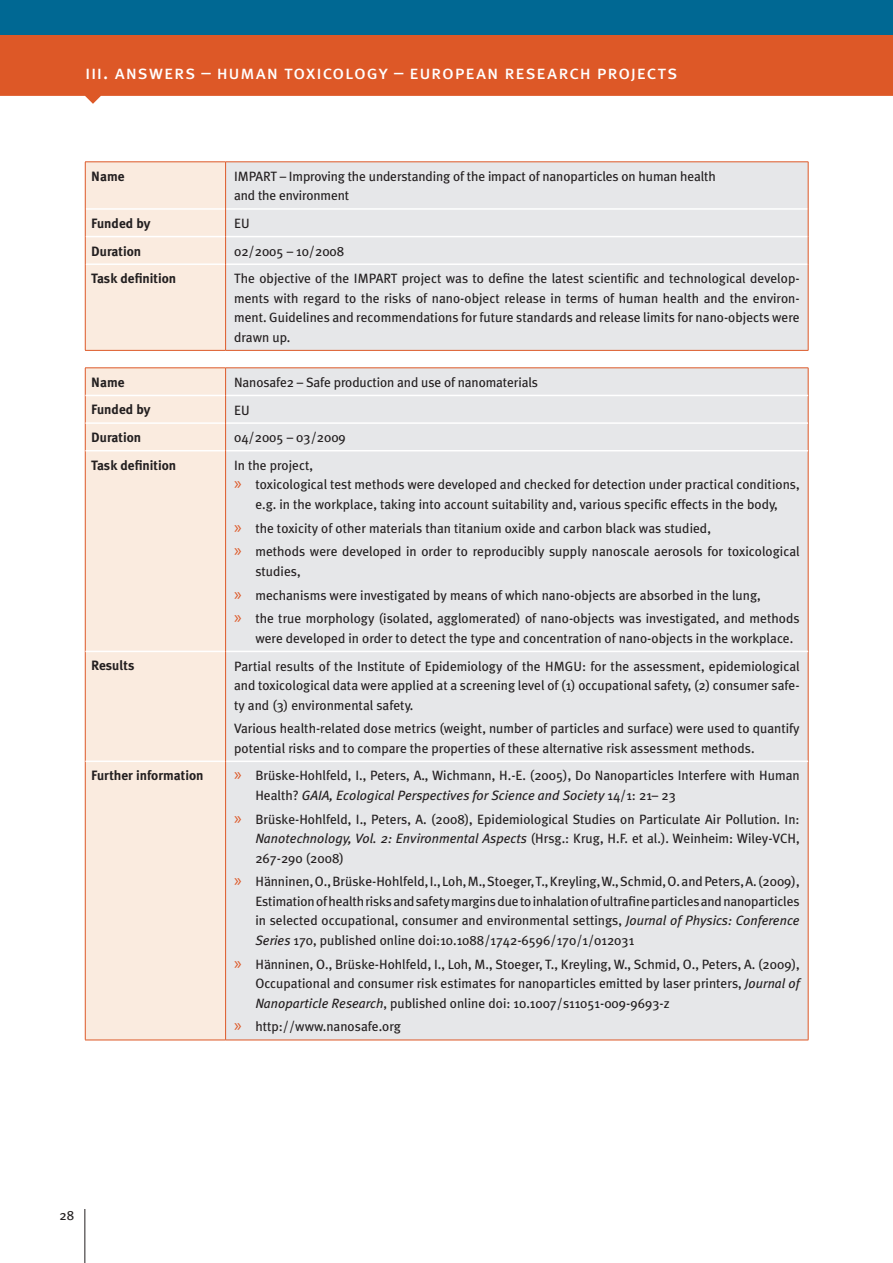
<style>
.page{position:relative;width:893px;height:1263px;background:#fff}
.page>*{position:absolute;margin:0;border:0;box-sizing:border-box;transform-origin:0 0}
.t1{font:19.5px "Meta Plus Book Caps";letter-spacing:.035em;color:#fff}
.t2{font:13.5px/19.5px "Meta Plus";color:#231f20}
.t3{font:700 13.5px "Meta Plus";color:#231f20}
.s1{font-family:"Myriad Pro";font-size:18px;color:#dd5827}
.s2{font-style:italic}
</style>
<div class="page">
<hr style="left:85px;top:1209px;width:1px;height:54px;background:#231f20">
<svg style="left:0;top:34px;width:893px;height:70px;fill:#dd5827"></svg>
<div style="left:0;top:0;width:893px;height:34px;background:#006893"></div>
<div style="left:226px;top:163px;width:582px;height:187px;background:#e6e7e9"></div>
<hr style="left:226px;top:208px;width:582px;height:2px;background:#fff">
<hr style="left:226px;top:236px;width:582px;height:1px;background:#fff">
<hr style="left:226px;top:263px;width:582px;height:2px;background:#fff">
<hr style="left:226px;top:162px;width:582px;height:1px;background:#dd5827">
<hr style="left:808px;top:162px;width:1px;height:47px;background:#dd5827">
<svg style="left:808px;top:209px;width:1px;height:55px"></svg>
<hr style="left:808px;top:264px;width:1px;height:86px;background:#dd5827">
<hr style="left:85px;top:350px;width:141px;height:1px;background:#dd5827">
<hr style="left:226px;top:350px;width:582px;height:1px;background:#dd5827">
<div style="left:85px;top:162px;width:141px;height:188px;background:#faebdf"></div>
<hr style="left:225px;top:264px;width:1px;height:86px;background:#dd5827">
<div style="left:86px;top:369px;width:139px;height:671px;background:#faebdf"></div>
<div style="left:226px;top:369px;width:582px;height:671px;background:#e6e7e9"></div>
<hr style="left:85px;top:368px;width:141px;height:1px;background:#dd5827">
<hr style="left:226px;top:368px;width:582px;height:1px;background:#dd5827">
<svg style="left:85px;top:368px;width:1px;height:82px"></svg>
<svg style="left:808px;top:368px;width:1px;height:83px"></svg>
<hr style="left:85px;top:451px;width:1px;height:200px;background:#dd5827">
<hr style="left:808px;top:451px;width:1px;height:200px;background:#dd5827">
<hr style="left:85px;top:651px;width:1px;height:110px;background:#dd5827">
<hr style="left:808px;top:651px;width:1px;height:110px;background:#dd5827">
<hr style="left:85px;top:761px;width:1px;height:279px;background:#dd5827">
<hr style="left:808px;top:761px;width:1px;height:279px;background:#dd5827">
<hr style="left:85px;top:1040px;width:141px;height:1px;background:#dd5827">
<hr style="left:226px;top:1040px;width:582px;height:1px;background:#dd5827">
<hr style="left:85px;top:395px;width:140px;height:1px;background:#fff">
<hr style="left:226px;top:395px;width:582px;height:1px;background:#fff">
<hr style="left:85px;top:422px;width:140px;height:2px;background:#fff">
<hr style="left:226px;top:422px;width:582px;height:2px;background:#fff">
<hr style="left:85px;top:450px;width:140px;height:1px;background:#fff">
<hr style="left:226px;top:450px;width:582px;height:1px;background:#fff">
<hr style="left:85px;top:651px;width:140px;height:1px;background:#fff">
<hr style="left:226px;top:651px;width:582px;height:1px;background:#fff">
<hr style="left:85px;top:760px;width:140px;height:2px;background:#fff">
<hr style="left:226px;top:760px;width:582px;height:2px;background:#fff">
<svg style="left:225px;top:368px;width:1px;height:83px"></svg>
<hr style="left:225px;top:451px;width:1px;height:200px;background:#dd5827">
<hr style="left:225px;top:651px;width:1px;height:110px;background:#dd5827">
<hr style="left:225px;top:761px;width:1px;height:279px;background:#dd5827">
<h1 class="t1" style="left:85px;top:61px;width:594px">iii. answers – human toxicology – european research projects</h1>
<p class="t3" style="left:91px;top:168px;width:35px">Name</p>
<p class="t2" style="left:234px;top:166px;width:483px">IMPART – Improving the understanding of the impact of nanoparticles on human health and the environment</p>
<p class="t3" style="left:91px;top:215px;width:61px">Funded by</p>
<p class="t2" style="left:234px;top:213px;width:17px">EU</p>
<p class="t3" style="left:91px;top:243px;width:51px">Duration</p>
<p class="t2" style="left:234px;top:241px;width:112px">02/2005 – 10/2008</p>
<p class="t3" style="left:91px;top:271px;width:86px">Task definition</p>
<p class="t2" style="left:234px;top:269px;width:567px;text-align:justify">The objective of the IMPART project was to define the latest scientific and technological develop&shy;ments with regard to the risks of nano-object release in terms of human health and the environ&shy;ment. Guidelines and recommendations for future standards and release limits for nano-objects were drawn up.</p>
<p class="t3" style="left:91px;top:374px;width:35px">Name</p>
<p class="t2" style="left:234px;top:372px;width:305px">Nanosafe2 – Safe production and use of nanomaterials</p>
<p class="t3" style="left:91px;top:402px;width:61px">Funded by</p>
<p class="t2" style="left:234px;top:400px;width:17px">EU</p>
<p class="t3" style="left:91px;top:430px;width:51px">Duration</p>
<p class="t2" style="left:234px;top:428px;width:113px">04/2005 – 03/2009</p>
<p class="t3" style="left:91px;top:457px;width:86px">Task definition</p>
<p class="t2" style="left:234px;top:455px;width:80px">In the project,</p>
<p class="t2" style="left:234px;top:475px;width:567px"><span class="s1">»</span> toxicological test methods were developed and checked for detection under practical conditions,</p>
<p class="t2" style="left:255px;top:494px;width:524px">e.g. in the workplace, taking into account suitability and, various specific effects in the body,</p>
<p class="t2" style="left:234px;top:516px;width:567px;line-height:23.7px"><span class="s1">»</span> the toxicity of other materials than titanium oxide and carbon black was studied,<br><span class="s1">»</span> methods were developed in order to reproducibly supply nanoscale aerosols for toxicological</p>
<p class="t2" style="left:234px;top:559px;width:567px;line-height:23.7px;text-indent:21px">studies,<br><span class="s1">»</span> mechanisms were investigated by means of which nano-objects are absorbed in the lung,<br><span class="s1">»</span> the true morphology (isolated, agglomerated) of nano-objects was investigated, and methods</p>
<p class="t2" style="left:255px;top:628px;width:539px">were developed in order to detect the type and concentration of nano-objects in the workplace.</p>
<p class="t3" style="left:91px;top:658px;width:45px">Results</p>
<p class="t2" style="left:234px;top:656px;width:567px;text-align:justify">Partial results of the Institute of Epidemiology of the HMGU: for the assessment, epidemiological and toxicological data were applied at a screening level of (1) occupational safety, (2) consumer safe&shy;ty and (3) environmental safety.</p>
<p class="t2" style="left:234px;top:719px;width:567px">Various health-related dose metrics (weight, number of particles and surface) were used to quantify potential risks and to compare the properties of these alternative risk assessment methods.</p>
<p class="t3" style="left:91px;top:768px;width:114px">Further information</p>
<p class="t2" style="left:255px;top:766px;width:546px;text-indent:-21px"><span class="s1">»</span> Brüske-Hohlfeld, I., Peters, A., Wichmann, H.-E. (2005), Do Nanoparticles Interfere with Human<br>Health? <span class="s2">GAIA, Ecological Perspectives for Science and Society</span> 14/1: 21– 23</p>
<p class="t2" style="left:255px;top:809px;width:546px;text-align:justify;text-indent:-21px"><span class="s1">»</span> Brüske-Hohlfeld, I., Peters, A. (2008), Epidemiological Studies on Particulate Air Pollution. In:<br><span class="s2">Nanotechnology, Vol. 2: Environmental Aspects</span> (Hrsg.: Krug, H.F. et al.). Weinheim: Wiley-VCH, 267-290 (2008)</p>
<p class="t2" style="left:255px;top:872px;width:546px;text-align:justify;text-indent:-21px"><span class="s1">»</span> Hänninen, O., Brüske-Hohlfeld, I., Loh, M., Stoeger, T., Kreyling, W., Schmid, O. and Peters, A. (2009), Estimation of health risks and safety margins due to inhalation of ultrafine particles and nanoparticles in selected occupational, consumer and environmental settings, <span class="s2">Journal of Physics: Conference Series</span> 170, published online doi:10.1088/1742-6596/170/1/012031</p>
<p class="t2" style="left:255px;top:954px;width:546px;text-align:justify;text-indent:-21px"><span class="s1">»</span> Hänninen, O., Brüske-Hohlfeld, I., Loh, M., Stoeger, T., Kreyling, W., Schmid, O., Peters, A. (2009), Occupational and consumer risk estimates for nanoparticles emitted by laser printers, <span class="s2">Journal of Nanoparticle Research</span>, published online doi: 10.1007/s11051-009-9693-z</p>
<p class="t2" style="left:234px;top:1017px;width:168px"><span class="s1">»</span> http://www.nanosafe.org</p>
<p class="t2" style="left:59px;top:1205px;width:16px">28</p>
</div>
